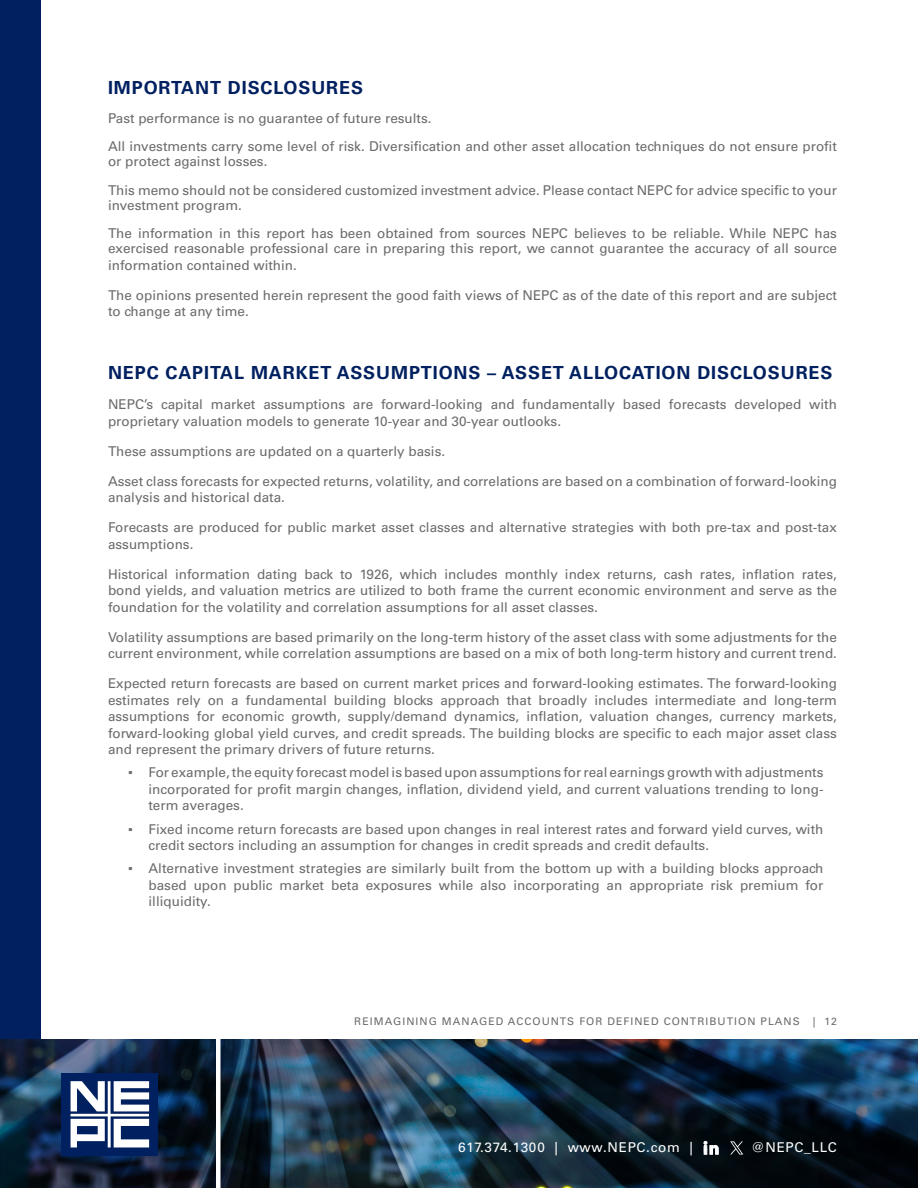
<style>
.page{position:relative;width:918px;height:1188px;background:#fff}
.page>*{position:absolute;margin:0;border:0;box-sizing:border-box;transform-origin:0 0}
.Heading{font:700 18px "Univers LT Pro 65";letter-spacing:.05em;color:#002060}
.Main_Body_Text{font:700 18px "Univers LT Pro 65";letter-spacing:.05em;color:#002060}
.Disclosures{font:13.5px/16.5px "Univers LT Pro 55 Roman";color:#6b6b6b}
.t1{font:13.5px "Univers LT Pro 55 Roman";letter-spacing:.05em;color:#fff}
.Main_Body_Text-2{font:10.5px "Univers LT Pro 55 Roman";letter-spacing:.1em;color:#6b6b6b}
.s1{font-family:"Verdana"}
</style>
<div class="page">
<div style="left:0;top:0;width:40px;height:1188px;background:#002060"></div>
<img style="left:0;top:1040px;width:918px;height:148px">
<hr style="left:216px;top:1024px;width:4px;height:164px;background:#fff">
<div style="left:61px;top:1074px;width:97px;height:82px;background:#002060"></div>
<svg style="left:70px;top:1081px;width:79px;height:66px"></svg>
<svg style="left:730px;top:1141px;width:13px;height:14px"></svg>
<svg style="left:704px;top:1141px;width:14px;height:13px"></svg>
<p class="Main_Body_Text" style="left:108px;top:75px;width:257px">IMPORTANT DISCLOSURES</p>
<p class="Disclosures" style="left:108px;top:109px;width:325px">Past performance is no guarantee of future results.</p>
<p class="Disclosures" style="left:108px;top:138px;width:731px;line-height:15px">All investments carry some level of risk. Diversification and other asset allocation techniques do not ensure profit or protect against losses.</p>
<p class="Disclosures" style="left:108px;top:182px;width:731px;line-height:15px">This memo should not be considered customized investment advice. Please contact NEPC for advice specific to your investment program.</p>
<p class="Disclosures" style="left:108px;top:225px;width:731px;line-height:15px">The information in this report has been obtained from sources NEPC believes to be reliable. While NEPC has exercised reasonable professional care in preparing this report, we cannot guarantee the accuracy of all source</p>
<p class="Disclosures" style="left:108px;top:256px;width:190px">information contained within.</p>
<p class="Disclosures" style="left:108px;top:286px;width:730px">The opinions presented herein represent the good faith views of NEPC as of the date of this report and are subject to change at any time.</p>
<p class="Heading" style="left:108px;top:360px;width:726px">NEPC CAPITAL MARKET ASSUMPTIONS – ASSET ALLOCATION DISCLOSURES</p>
<p class="Disclosures" style="left:108px;top:395px;width:730px">NEPC’s capital market assumptions are forward-looking and fundamentally based forecasts developed with proprietary valuation models to generate 10-year and 30-year outlooks.</p>
<p class="Disclosures" style="left:108px;top:442px;width:339px">These assumptions are updated on a quarterly basis.</p>
<p class="Disclosures" style="left:108px;top:472px;width:730px">Asset class forecasts for expected returns, volatility, and correlations are based on a combination of forward-looking analysis and historical data.</p>
<p class="Disclosures" style="left:108px;top:518px;width:730px">Forecasts are produced for public market asset classes and alternative strategies with both pre-tax and post-tax assumptions.</p>
<p class="Disclosures" style="left:108px;top:565px;width:731px;text-align:justify">Historical information dating back to 1926, which includes monthly index returns, cash rates, inflation rates, bond yields, and valuation metrics are utilized to both frame the current economic environment and serve as the foundation for the volatility and correlation assumptions for all asset classes.</p>
<p class="Disclosures" style="left:108px;top:628px;width:731px">Volatility assumptions are based primarily on the long-term history of the asset class with some adjustments for the current environment, while correlation assumptions are based on a mix of both long-term history and current trend.</p>
<p class="Disclosures" style="left:108px;top:674px;width:731px;text-align:justify">Expected return forecasts are based on current market prices and forward-looking estimates. The forward-looking estimates rely on a fundamental building blocks approach that broadly includes intermediate and long-term assumptions for economic growth, supply/demand dynamics, inflation, valuation changes, currency markets, forward-looking global yield curves, and credit spreads. The building blocks are specific to each major asset class and represent the primary drivers of future returns.</p>
<p class="Disclosures" style="left:148px;top:764px;width:677px;text-align:justify;text-indent:-20px"><span class="s1">▪</span> For example, the equity forecast model is based upon assumptions for real earnings growth with adjustments incorporated for profit margin changes, inflation, dividend yield, and current valuations trending to long&shy;term averages.</p>
<p class="Disclosures" style="left:148px;top:820px;width:676px;text-indent:-20px"><span class="s1">▪</span> Fixed income return forecasts are based upon changes in real interest rates and forward yield curves, with credit sectors including an assumption for changes in credit spreads and credit defaults.</p>
<p class="Disclosures" style="left:148px;top:860px;width:677px;text-align:justify;text-indent:-20px"><span class="s1">▪</span> Alternative investment strategies are similarly built from the bottom up with a building blocks approach based upon public market beta exposures while also incorporating an appropriate risk premium for illiquidity.</p>
<p class="Main_Body_Text-2" style="left:354px;top:1014px;width:484px">REIMAGINING MANAGED ACCOUNTS FOR DEFINED CONTRIBUTION PLANS | 12</p>
<p class="t1" style="left:458px;top:1138px;width:236px">617.374.1300 | www.NEPC.com |</p>
<p class="t1" style="left:751px;top:1138px;width:87px">@NEPC_LLC</p>
</div>
